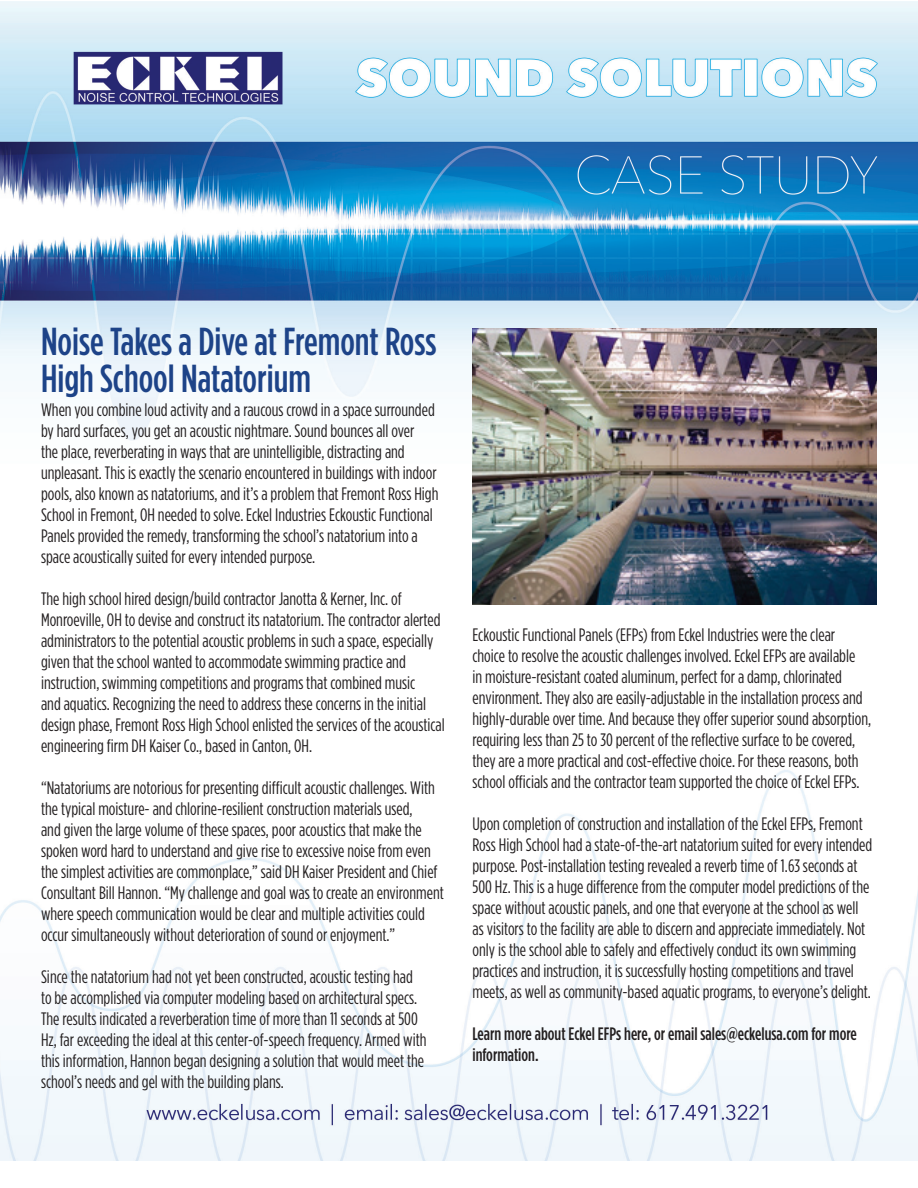
<style>
.page{position:relative;width:918px;height:1188px;background:#fff}
.page>*{position:absolute;margin:0;border:0;box-sizing:border-box;transform-origin:0 0}
.t1{font:500 condensed 39px/37.2px "Gotham HTF";color:#1d4388}
.t2{font:condensed 18px/21px "Gotham HTF";color:#231f20}
.t3{font:500 condensed 18px/21px "Gotham HTF";color:#231f20}
</style>
<div class="page">
<img style="left:0;top:770px;width:918px;height:391px">
<img style="left:0;top:2px;width:918px;height:439px">
<img style="left:472px;top:328px;width:405px;height:277px">
<h1 class="t1" style="left:41px;top:322px;width:397px">Noise Takes a Dive at Fremont Ross<br>High School Natatorium</h1>
<p class="t2" style="left:41px;top:399px;width:399px">When you combine loud activity and a raucous crowd in a space surrounded by hard surfaces, you get an acoustic nightmare. Sound bounces all over<br>the place, reverberating in ways that are unintelligible, distracting and unpleasant. This is exactly the scenario encountered in buildings with indoor pools, also known as natatoriums, and it’s a problem that Fremont Ross High School in Fremont, OH needed to solve. Eckel Industries Eckoustic Functional Panels provided the remedy, transforming the school’s natatorium into a space acoustically suited for every intended purpose.</p>
<p class="t2" style="left:41px;top:588px;width:405px">The high school hired design/build contractor Janotta &amp; Kerner, Inc. of Monroeville, OH to devise and construct its natatorium. The contractor alerted administrators to the potential acoustic problems in such a space, especially given that the school wanted to accommodate swimming practice and instruction, swimming competitions and programs that combined music<br>and aquatics. Recognizing the need to address these concerns in the initial design phase, Fremont Ross High School enlisted the services of the acoustical engineering firm DH Kaiser Co., based in Canton, OH.</p>
<p class="t2" style="left:41px;top:777px;width:404px">“Natatoriums are notorious for presenting difficult acoustic challenges. With the typical moisture- and chlorine-resilient construction materials used,<br>and given the large volume of these spaces, poor acoustics that make the spoken word hard to understand and give rise to excessive noise from even the simplest activities are commonplace,” said DH Kaiser President and Chief Consultant Bill Hannon. “My challenge and goal was to create an environment where speech communication would be clear and multiple activities could occur simultaneously without deterioration of sound or enjoyment.”</p>
<p class="t2" style="left:41px;top:966px;width:387px">Since the natatorium had not yet been constructed, acoustic testing had to be accomplished via computer modeling based on architectural specs.<br>The results indicated a reverberation time of more than 11 seconds at 500<br>Hz, far exceeding the ideal at this center-of-speech frequency. Armed with this information, Hannon began designing a solution that would meet the school’s needs and gel with the building plans.</p>
<p class="t2" style="left:472px;top:624px;width:400px">Eckoustic Functional Panels (EFPs) from Eckel Industries were the clear choice to resolve the acoustic challenges involved. Eckel EFPs are available<br>in moisture-resistant coated aluminum, perfect for a damp, chlorinated environment. They also are easily-adjustable in the installation process and highly-durable over time. And because they offer superior sound absorption, requiring less than 25 to 30 percent of the reflective surface to be covered, they are a more practical and cost-effective choice. For these reasons, both school officials and the contractor team supported the choice of Eckel EFPs.</p>
<p class="t2" style="left:472px;top:813px;width:401px">Upon completion of construction and installation of the Eckel EFPs, Fremont Ross High School had a state-of-the-art natatorium suited for every intended purpose. Post-installation testing revealed a reverb time of 1.63 seconds at 500 Hz. This is a huge difference from the computer model predictions of the space without acoustic panels, and one that everyone at the school as well as visitors to the facility are able to discern and appreciate immediately. Not only is the school able to safely and effectively conduct its own swimming practices and instruction, it is successfully hosting competitions and travel meets, as well as community-based aquatic programs, to everyone’s delight.</p>
<p class="t3" style="left:472px;top:1023px;width:386px">Learn more about Eckel EFPs here, or email sales@eckelusa.com for more information.</p>
</div>
